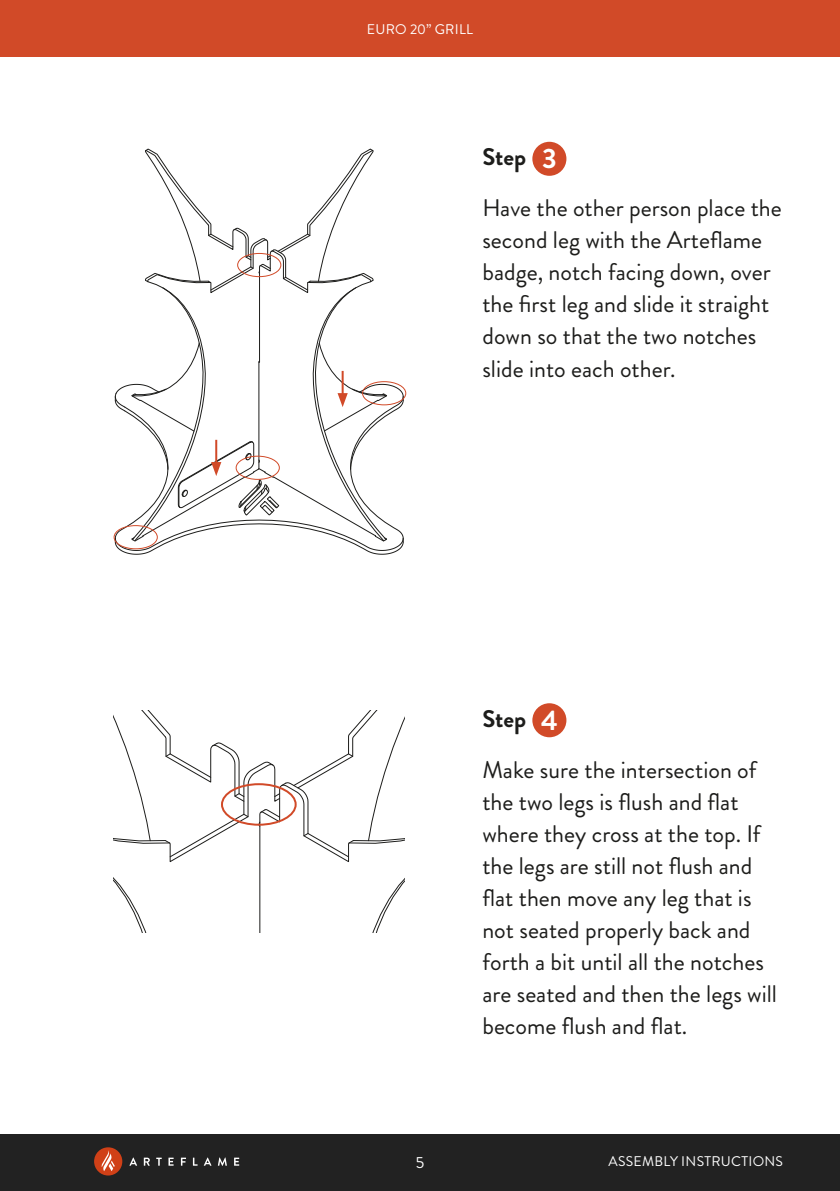
<style>
.page{position:relative;width:840px;height:1191px;background:#fff}
.page>*{position:absolute;margin:0;border:0;box-sizing:border-box;transform-origin:0 0}
.t1{font:700 28px "Brandon Grotesque";color:#fff}
.t2{font:24px/32px "Brandon Grotesque";color:#1d1d1b}
.t3{font:700 24px "Brandon Grotesque";color:#1d1d1b}
.t4{font:16px "Brandon Grotesque";color:#fff}
.t5{font:14px "Brandon Grotesque";letter-spacing:.02em;color:#fff}
</style>
<div class="page">
<div style="left:0;top:0;width:839px;height:57px;background:#d14a28"></div>
<div style="left:0;top:1134px;width:839px;height:57px;background:#222"></div>
<div style="left:532px;top:142px;width:34px;height:34px;background:#d14a28;border-radius:50%"></div>
<svg style="left:113px;top:710px;width:291px;height:222px"></svg>
<div style="left:532px;top:703px;width:34px;height:34px;background:#d14a28;border-radius:50%"></div>
<div style="left:221px;top:783px;width:75px;height:42px;border:2px solid #d14a28;border-radius:50%"></div>
<svg style="left:115px;top:149px;width:288px;height:405px"></svg>
<div style="left:113px;top:525px;width:45px;height:24px;border:1px solid #d14a28;border-radius:50%"></div>
<div style="left:235px;top:456px;width:45px;height:24px;border:1px solid #d14a28;border-radius:50%"></div>
<div style="left:237px;top:253px;width:44px;height:24px;border:1px solid #d14a28;border-radius:50%"></div>
<div style="left:362px;top:381px;width:44px;height:24px;border:1px solid #d14a28;border-radius:50%"></div>
<div style="left:94px;top:1147px;width:28px;height:28px;background:#d04017;border-radius:50%"></div>
<svg style="left:102px;top:1150px;width:13px;height:21px"></svg>
<svg style="left:129px;top:1157px;width:8px;height:8px"></svg>
<svg style="left:144px;top:1157px;width:6px;height:8px"></svg>
<svg style="left:156px;top:1157px;width:6px;height:8px"></svg>
<svg style="left:168px;top:1157px;width:5px;height:8px"></svg>
<svg style="left:181px;top:1157px;width:5px;height:8px"></svg>
<svg style="left:193px;top:1157px;width:4px;height:8px"></svg>
<svg style="left:204px;top:1157px;width:7px;height:8px"></svg>
<svg style="left:218px;top:1157px;width:9px;height:8px"></svg>
<svg style="left:234px;top:1157px;width:5px;height:8px"></svg>
<p class="t5" style="left:366px;top:20px;width:108px">EURO 20” GRILL</p>
<p class="t3" style="left:482px;top:140px;width:45px">Step</p>
<p class="t1" style="left:541px;top:139px;width:16px">3</p>
<p class="t2" style="left:482px;top:192px;width:301px">Have the other person place the second leg with the Arteflame badge, notch facing down, over the first leg and slide it straight down so that the two notches slide into each other.</p>
<p class="t4" style="left:415px;top:1151px;width:10px">5</p>
<p class="t3" style="left:482px;top:702px;width:45px">Step</p>
<p class="t1" style="left:540px;top:700px;width:18px">4</p>
<p class="t2" style="left:482px;top:754px;width:296px">Make sure the intersection of the two legs is flush and flat where they cross at the top. If the legs are still not flush and flat then move any leg that is not seated properly back and forth a bit until all the notches are seated and then the legs will become flush and flat.</p>
<p class="t5" style="left:608px;top:1151px;width:176px">ASSEMBLY INSTRUCTIONS</p>
</div>
